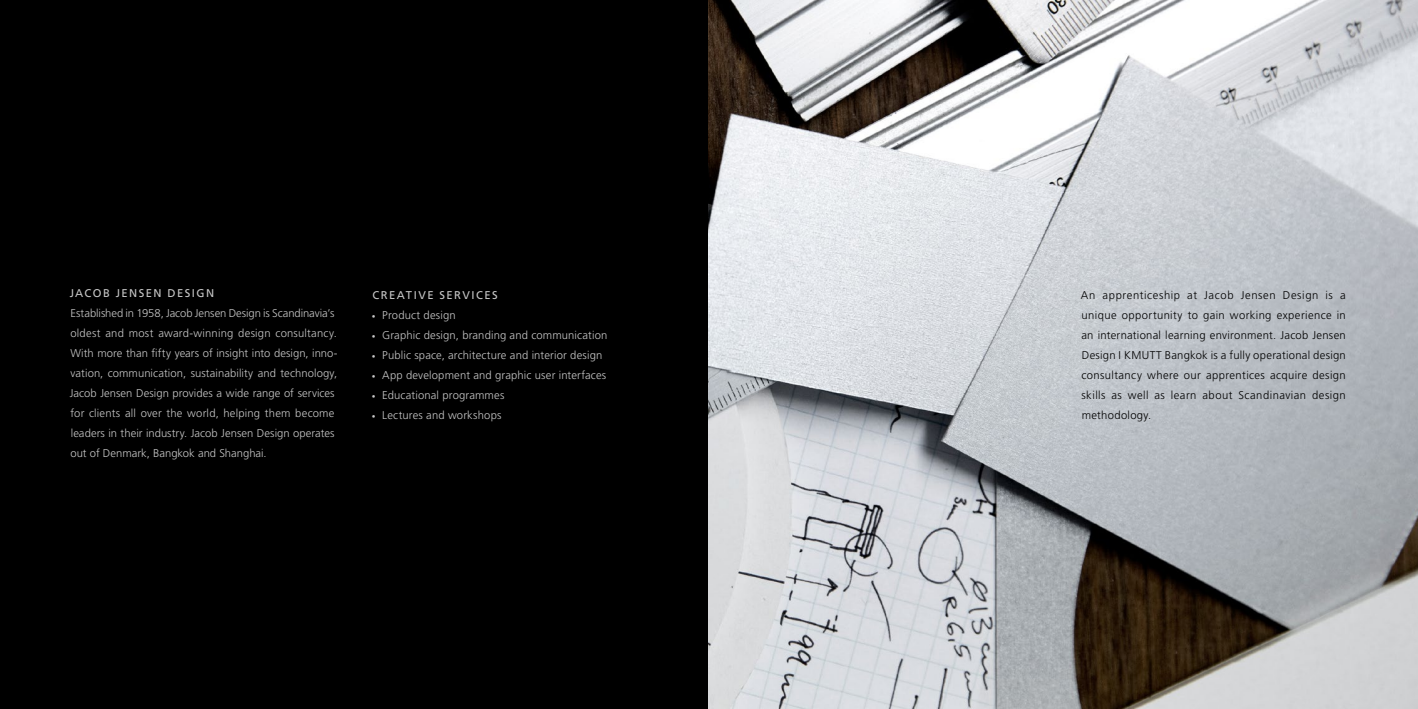
<style>
.page{position:relative;width:1418px;height:709px;background:#fff}
.page>*{position:absolute;margin:0;border:0;box-sizing:border-box;transform-origin:0 0}
.t1{font:300 11.25px/20px "Frutiger";letter-spacing:.01em;color:#c6c6c6}
.t2{font:300 11.25px/20px "Frutiger";letter-spacing:.04em;color:#000;text-align:justify}
.t3{font:11.25px "Frutiger";letter-spacing:.13em;color:#c6c6c6}
.s1{font-size:7.5px}
</style>
<div class="page">
<div style="left:0;top:0;width:709px;height:709px;background:#000"></div>
<img style="left:709px;top:0;width:708px;height:709px">
<p class="t3" style="left:70px;top:287px;width:146px">JACOB JENSEN DESIGN</p>
<p class="t1" style="left:70px;top:303px;width:269px">Established in 1958, Jacob Jensen Design is Scandinavia’s oldest and most award-winning design consultancy.<br>With more than fifty years of insight into design, inno&shy;vation, communication, sustainability and technology, Jacob Jensen Design provides a wide range of services for clients all over the world, helping them become leaders in their industry. Jacob Jensen Design operates out of Denmark, Bangkok and Shanghai.</p>
<p class="t3" style="left:372px;top:288px;width:127px">CREATIVE SERVICES</p>
<p class="t1" style="left:372px;top:305px;width:85px"><span class="s1">•</span> Product design</p>
<p class="t1" style="left:372px;top:325px;width:237px"><span class="s1">•</span> Graphic design, branding and communication</p>
<p class="t1" style="left:372px;top:345px;width:232px"><span class="s1">•</span> Public space, architecture and interior design</p>
<p class="t1" style="left:372px;top:365px;width:236px"><span class="s1">•</span> App development and graphic user interfaces</p>
<p class="t1" style="left:372px;top:385px;width:134px"><span class="s1">•</span> Educational programmes</p>
<p class="t1" style="left:372px;top:405px;width:131px"><span class="s1">•</span> Lectures and workshops</p>
<p class="t2" style="left:1080px;top:285px;width:266px">An apprenticeship at Jacob Jensen Design is a unique opportunity to gain working experience in an international learning environment. Jacob Jensen Design I KMUTT Bangkok is a fully operational design consultancy where our apprentices acquire design skills as well as learn about Scandinavian design methodology.</p>
</div>
